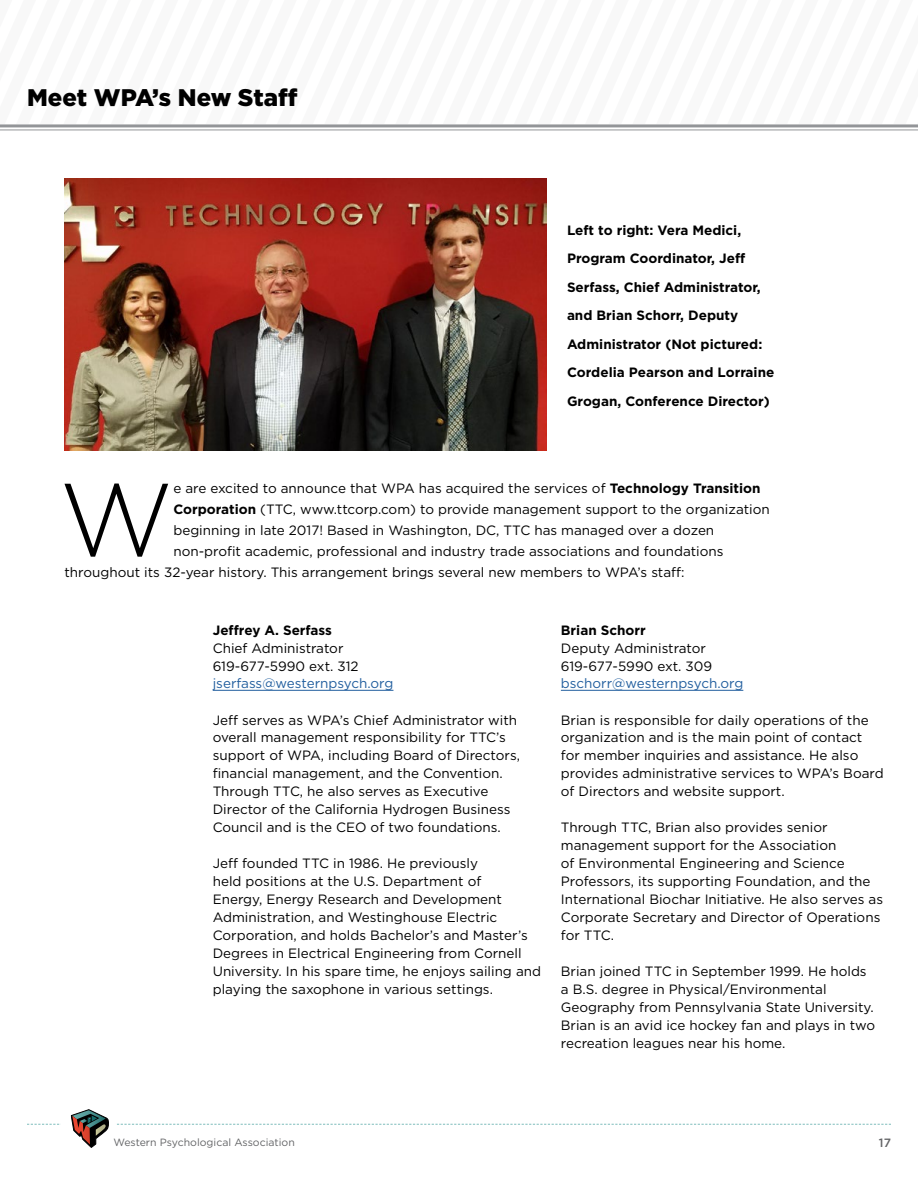
<style>
.page{position:relative;width:918px;height:1188px;background:#fff}
.page>*{position:absolute;margin:0;border:0;box-sizing:border-box;transform-origin:0 0}
.t1{font:300 103.5px "Gotham HTF";color:#000}
.t2{font:900 24px "Gotham HTF";color:#000}
.t3{font:13.5px/18px "Gotham HTF";color:#000}
.t4{font:700 13.5px/28.5px "Gotham HTF";color:#000}
.t5{font:13.5px "Gotham HTF";color:#215e9e}
.t6{font:500 12px "Gotham HTF";color:#636466}
.t7{font:10.5px "Gotham HTF";color:#636466}
.s1{font-weight:700}
</style>
<div class="page">
<svg style="left:27px;top:1109px;width:864px;height:39px"></svg>
<hr style="left:213px;top:690px;width:180px;height:1px;background:#215e9e">
<hr style="left:561px;top:690px;width:182px;height:1px;background:#215e9e">
<hr style="left:0;top:124px;width:918px;height:3px;background:#939598">
<hr style="left:0;top:129px;width:918px;height:1px;background:#939598">
<img style="left:64px;top:179px;width:482px;height:271px">
<h2 class="t2" style="left:27px;top:84px;width:272px">Meet WPA’s New Staff</h2>
<p class="t4" style="left:567px;top:215px;width:209px">Left to right: Vera Medici,<br>Program Coordinator, Jeff<br>Serfass, Chief Administrator, and Brian Schorr, Deputy<br>Administrator (Not pictured:<br>Cordelia Pearson and Lorraine<br>Grogan, Conference Director)</p>
<h1 class="t1" style="left:59px;top:463px;width:116px">W</h1>
<p class="t3" style="left:173px;top:479px;width:589px">e are excited to announce that WPA has acquired the services of <span class="s1">Technology Transition</span></p>
<p class="t3" style="left:173px;top:500px;width:598px"><span class="s1">Corporation</span> (TTC, www.ttcorp.com) to provide management support to the organization</p>
<p class="t3" style="left:173px;top:521px;width:542px">beginning in late 2017! Based in Washington, DC, TTC has managed over a dozen</p>
<p class="t3" style="left:173px;top:542px;width:552px">non-profit academic, professional and industry trade associations and foundations</p>
<p class="t3" style="left:65px;top:563px;width:622px">throughout its 32-year history. This arrangement brings several new members to WPA’s staff:</p>
<p class="t4" style="left:213px;top:615px;width:121px">Jeffrey A. Serfass</p>
<p class="t3" style="left:213px;top:639px;width:147px">Chief Administrator<br>619-677-5990 ext. 312</p>
<p class="t5" style="left:213px;top:676px;width:182px">jserfass@westernpsych.org</p>
<p class="t3" style="left:213px;top:711px;width:309px">Jeff serves as WPA’s Chief Administrator with overall management responsibility for TTC’s support of WPA, including Board of Directors, financial management, and the Convention.<br>Through TTC, he also serves as Executive Director of the California Hydrogen Business Council and is the CEO of two foundations.</p>
<p class="t3" style="left:213px;top:855px;width:330px">Jeff founded TTC in 1986. He previously<br>held positions at the U.S. Department of<br>Energy, Energy Research and Development Administration, and Westinghouse Electric Corporation, and holds Bachelor’s and Master’s Degrees in Electrical Engineering from Cornell University. In his spare time, he enjoys sailing and playing the saxophone in various settings.</p>
<p class="t4" style="left:561px;top:615px;width:86px">Brian Schorr</p>
<p class="t3" style="left:561px;top:639px;width:153px">Deputy Administrator<br>619-677-5990 ext. 309</p>
<p class="t5" style="left:561px;top:676px;width:184px">bschorr@westernpsych.org</p>
<p class="t3" style="left:561px;top:711px;width:324px">Brian is responsible for daily operations of the organization and is the main point of contact for member inquiries and assistance. He also provides administrative services to WPA’s Board of Directors and website support.</p>
<p class="t3" style="left:561px;top:819px;width:324px">Through TTC, Brian also provides senior management support for the Association<br>of Environmental Engineering and Science Professors, its supporting Foundation, and the International Biochar Initiative. He also serves as Corporate Secretary and Director of Operations for TTC.</p>
<p class="t3" style="left:561px;top:962px;width:316px">Brian joined TTC in September 1999. He holds a B.S. degree in Physical/Environmental Geography from Pennsylvania State University.<br>Brian is an avid ice hockey fan and plays in two recreation leagues near his home.</p>
<p class="t7" style="left:113px;top:1137px;width:183px">Western Psychological Association</p>
<p class="t6" style="left:879px;top:1136px;width:14px">17</p>
</div>
